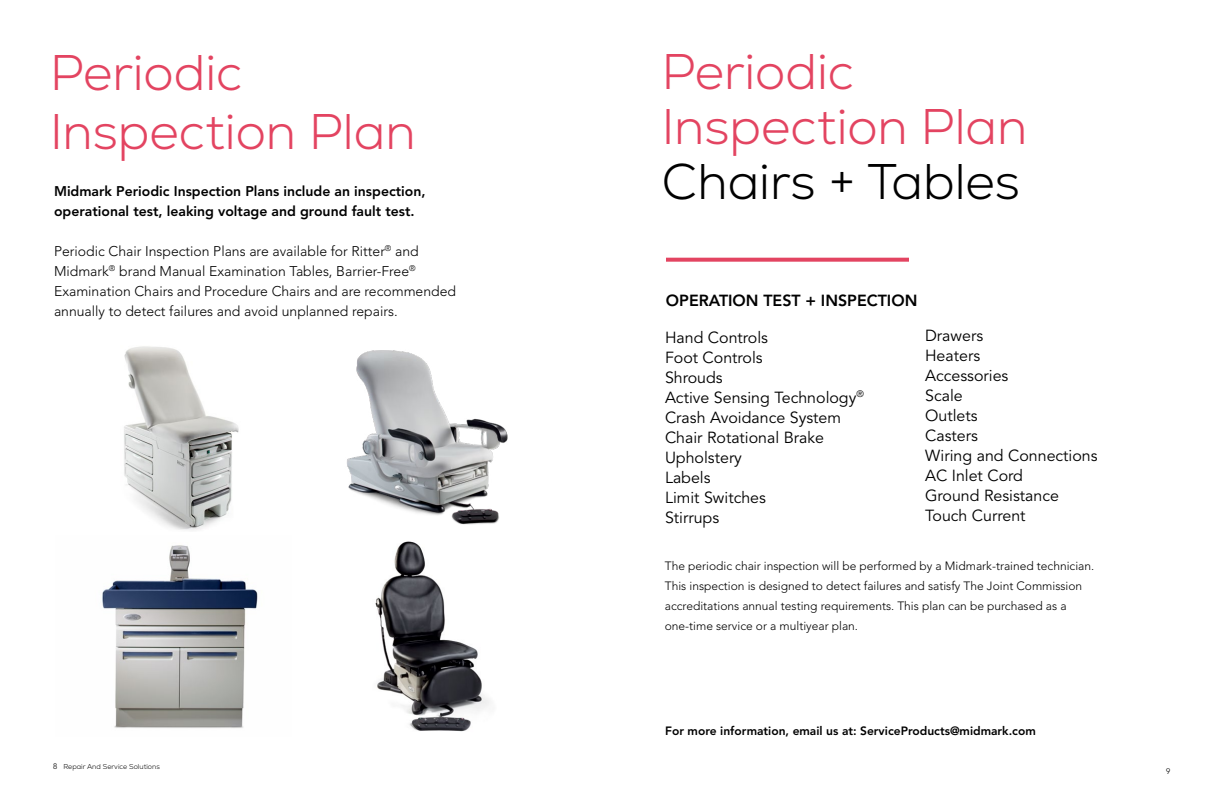
<style>
.page{position:relative;width:1224px;height:792px;background:#fff}
.page>*{position:absolute;margin:0;border:0;box-sizing:border-box;transform-origin:0 0}
.t1{font:300 50px/59.5px "Nexa";color:#e34461}
.t2{font:300 50px "Nexa";color:#000}
.t3{font:16px/20px "Avenir LT Pro";color:#000}
.t4{font:800 16px "Avenir LT Pro";color:#000}
.t5{font:300 14px/20px "Avenir LT Pro";color:#000}
.t6{font:800 14px/20px "Avenir LT Pro";color:#000}
.t7{font:300 12px/20px "Avenir LT Pro";color:#000}
.t8{font:800 12px "Avenir LT Pro";color:#000}
.t9{font:300 8px "Avenir LT Pro";color:#000}
.t10{font:300 7px "Nexa";letter-spacing:-.005em;color:#000}
.s1{font-family:"Avenir LT Pro";font-size:8px}
</style>
<div class="page">
<img style="left:347px;top:350px;width:161px;height:175px">
<img style="left:375px;top:541px;width:115px;height:191px">
<img style="left:124px;top:346px;width:115px;height:184px">
<img style="left:102px;top:545px;width:156px;height:183px">
<svg style="left:666px;top:258px;width:243px;height:4px"></svg>
<h1 class="t1" style="left:50px;top:44px;width:367px">Periodic<br>Inspection Plan</h1>
<p class="t6" style="left:54px;top:181px;width:373px">Midmark Periodic Inspection Plans include an inspection, operational test, leaking voltage and ground fault test.</p>
<p class="t5" style="left:54px;top:241px;width:404px">Periodic Chair Inspection Plans are available for Ritter<sup>®</sup> and Midmark<sup>®</sup> brand Manual Examination Tables, Barrier-Free<sup>® </sup>Examination Chairs and Procedure Chairs and are recommended annually to detect failures and avoid unplanned repairs.</p>
<p class="t10" style="left:53px;top:762px;width:108px"><span class="s1">8</span> Repair And Service Solutions</p>
<h1 class="t1" style="left:662px;top:45px;width:367px;line-height:55px">Periodic<br>Inspection Plan</h1>
<h1 class="t2" style="left:662px;top:151px;width:360px">Chairs + Tables</h1>
<h2 class="t4" style="left:666px;top:291px;width:253px">OPERATION TEST + INSPECTION</h2>
<h2 class="t3" style="left:665px;top:328px;width:200px">Hand Controls<br>Foot Controls<br>Shrouds<br>Active Sensing Technology<sup>®<br></sup>Crash Avoidance System<br>Chair Rotational Brake<br>Upholstery<br>Labels<br>Limit Switches<br>Stirrups</h2>
<h2 class="t3" style="left:925px;top:326px;width:174px">Drawers<br>Heaters<br>Accessories<br>Scale<br>Outlets<br>Casters<br>Wiring and Connections<br>AC Inlet Cord<br>Ground Resistance<br>Touch Current</h2>
<p class="t7" style="left:665px;top:556px;width:431px">The periodic chair inspection will be performed by a Midmark-trained technician.<br>This inspection is designed to detect failures and satisfy The Joint Commission accreditations annual testing requirements. This plan can be purchased as a one-time service or a multiyear plan.</p>
<p class="t8" style="left:665px;top:724px;width:372px">For more information, email us at: ServiceProducts@midmark.com</p>
<p class="t9" style="left:1166px;top:767px;width:6px">9</p>
</div>
